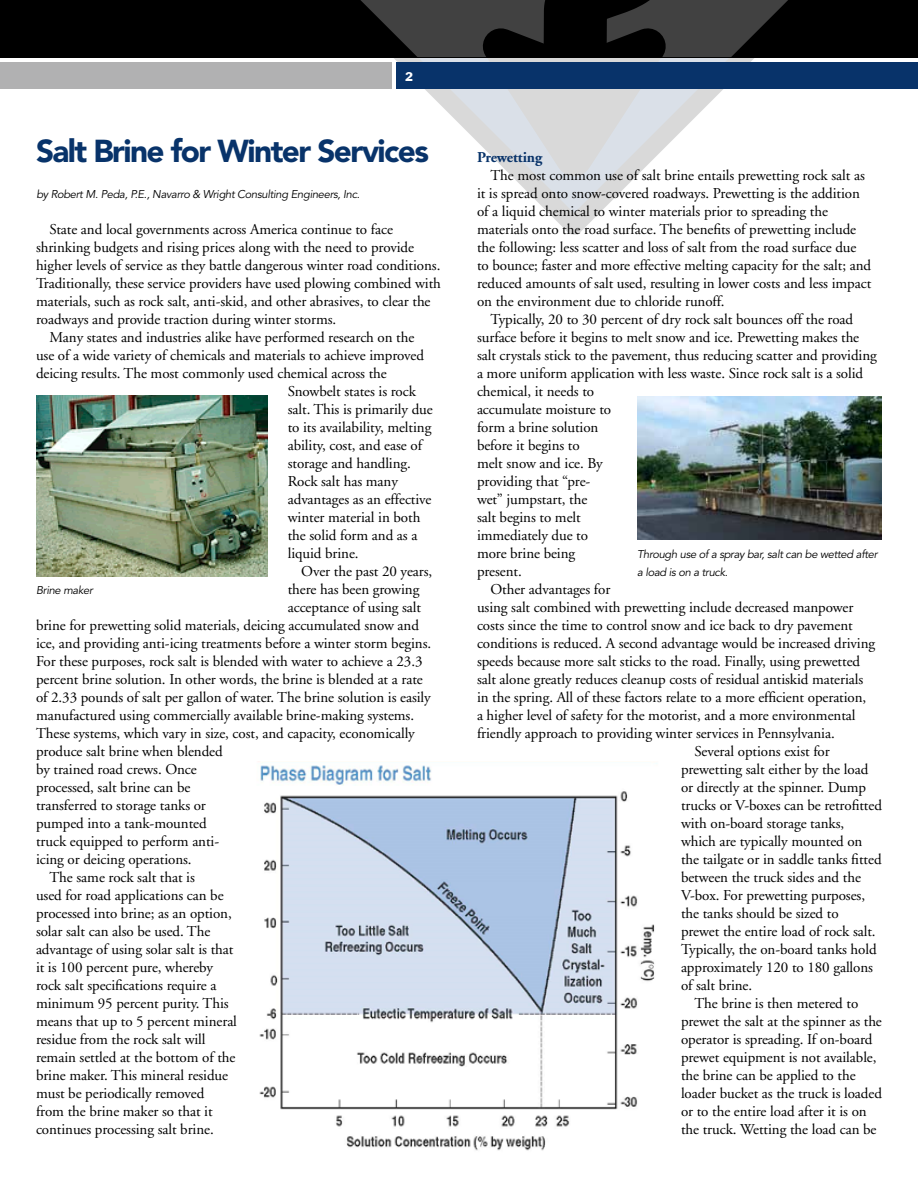
<style>
.page{position:relative;width:918px;height:1188px;background:#fff}
.page>*{position:absolute;margin:0;border:0;box-sizing:border-box;transform-origin:0 0}
.t1{font:900 31.5px "Avenir";letter-spacing:-.05em;color:#08336a}
.t2{font:15px/18px "Adobe Garamond";letter-spacing:-.005em;color:#000}
.t3{font:700 15px "Adobe Garamond";letter-spacing:-.005em;color:#08336a}
.t4{font:13.5px "Franklin Gothic EF";color:#fff}
.t5{font:italic 11.25px/18px "Avenir";letter-spacing:-.03em;color:#000}
</style>
<div class="page">
<svg style="left:544px;top:208px;width:60px;height:27px"></svg>
<svg style="left:495px;top:159px;width:158px;height:49px"></svg>
<div style="left:0;top:62px;width:392px;height:27px;background:#b1b1b2"></div>
<div style="left:0;top:0;width:918px;height:58px;background:#000"></div>
<div style="left:396px;top:62px;width:522px;height:27px;background:#08336a"></div>
<svg style="left:360px;top:0;width:428px;height:159px"></svg>
<img style="left:36px;top:396px;width:232px;height:180px">
<img style="left:259px;top:763px;width:398px;height:388px">
<img style="left:637px;top:396px;width:245px;height:144px">
<p class="t4" style="left:405px;top:68px;width:10px">2</p>
<h1 class="t1" style="left:36px;top:132px;width:394px">Salt Brine for Winter Services</h1>
<p class="t5" style="left:36px;top:185px;width:325px">by Robert M. Peda, P.E., Navarro &amp; Wright Consulting Engineers, Inc.</p>
<p class="t2" style="left:50px;top:221px;width:345px">State and local governments across America continue to face</p>
<p class="t2" style="left:36px;top:239px;width:380px">shrinking budgets and rising prices along with the need to provide</p>
<p class="t2" style="left:36px;top:257px;width:406px">higher levels of service as they battle dangerous winter road conditions.</p>
<p class="t2" style="left:36px;top:275px;width:407px">Traditionally, these service providers have used plowing combined with</p>
<p class="t2" style="left:36px;top:293px;width:396px">materials, such as rock salt, anti-skid, and other abrasives, to clear the</p>
<p class="t2" style="left:36px;top:311px;width:302px">roadways and provide traction during winter storms.</p>
<p class="t2" style="left:50px;top:329px;width:366px">Many states and industries alike have performed research on the</p>
<p class="t2" style="left:36px;top:347px;width:390px">use of a wide variety of chemicals and materials to achieve improved</p>
<p class="t2" style="left:36px;top:365px;width:352px">deicing results. The most commonly used chemical across the</p>
<p class="t2" style="left:288px;top:383px;width:130px">Snowbelt states is rock</p>
<p class="t2" style="left:288px;top:401px;width:147px">salt. This is primarily due</p>
<p class="t2" style="left:288px;top:419px;width:145px">to its availability, melting</p>
<p class="t2" style="left:288px;top:437px;width:136px">ability, cost, and ease of</p>
<p class="t2" style="left:288px;top:455px;width:125px">storage and handling.</p>
<p class="t2" style="left:288px;top:473px;width:112px">Rock salt has many</p>
<p class="t2" style="left:288px;top:491px;width:145px">advantages as an effective</p>
<p class="t2" style="left:288px;top:509px;width:134px">winter material in both</p>
<p class="t2" style="left:288px;top:527px;width:131px">the solid form and as a</p>
<p class="t2" style="left:288px;top:545px;width:72px">liquid brine.</p>
<p class="t2" style="left:301px;top:563px;width:133px">Over the past 20 years,</p>
<p class="t2" style="left:288px;top:581px;width:133px">there has been growing</p>
<p class="t2" style="left:288px;top:599px;width:135px">acceptance of using salt</p>
<p class="t2" style="left:36px;top:617px;width:384px">brine for prewetting solid materials, deicing accumulated snow and</p>
<p class="t2" style="left:36px;top:635px;width:397px">ice, and providing anti-icing treatments before a winter storm begins.</p>
<p class="t2" style="left:36px;top:653px;width:388px">For these purposes, rock salt is blended with water to achieve a 23.3</p>
<p class="t2" style="left:36px;top:671px;width:388px">percent brine solution. In other words, the brine is blended at a rate</p>
<p class="t2" style="left:36px;top:689px;width:396px">of 2.33 pounds of salt per gallon of water. The brine solution is easily</p>
<p class="t2" style="left:36px;top:707px;width:380px">manufactured using commercially available brine-making systems.</p>
<p class="t2" style="left:36px;top:725px;width:380px">These systems, which vary in size, cost, and capacity, economically</p>
<p class="t2" style="left:36px;top:743px;width:188px">produce salt brine when blended</p>
<p class="t2" style="left:36px;top:761px;width:162px">by trained road crews. Once</p>
<p class="t2" style="left:36px;top:779px;width:156px">processed, salt brine can be</p>
<p class="t2" style="left:36px;top:797px;width:171px">transferred to storage tanks or</p>
<p class="t2" style="left:36px;top:815px;width:172px">pumped into a tank-mounted</p>
<p class="t2" style="left:36px;top:833px;width:185px">truck equipped to perform anti-</p>
<p class="t2" style="left:36px;top:851px;width:157px">icing or deicing operations.</p>
<p class="t2" style="left:50px;top:869px;width:147px">The same rock salt that is</p>
<p class="t2" style="left:36px;top:887px;width:189px">used for road applications can be</p>
<p class="t2" style="left:36px;top:905px;width:197px">processed into brine; as an option,</p>
<p class="t2" style="left:36px;top:923px;width:176px">solar salt can also be used. The</p>
<p class="t2" style="left:36px;top:941px;width:199px">advantage of using solar salt is that</p>
<p class="t2" style="left:36px;top:959px;width:179px">it is 100 percent pure, whereby</p>
<p class="t2" style="left:36px;top:977px;width:182px">rock salt specifications require a</p>
<p class="t2" style="left:36px;top:995px;width:194px">minimum 95 percent purity. This</p>
<p class="t2" style="left:36px;top:1013px;width:203px">means that up to 5 percent mineral</p>
<p class="t2" style="left:36px;top:1031px;width:171px">residue from the rock salt will</p>
<p class="t2" style="left:36px;top:1049px;width:201px">remain settled at the bottom of the</p>
<p class="t2" style="left:36px;top:1067px;width:194px">brine maker. This mineral residue</p>
<p class="t2" style="left:36px;top:1085px;width:170px">must be periodically removed</p>
<p class="t2" style="left:36px;top:1103px;width:178px">from the brine maker so that it</p>
<p class="t2" style="left:36px;top:1121px;width:179px">continues processing salt brine.</p>
<p class="t5" style="left:36px;top:581px;width:58px">Brine maker</p>
<p class="t3" style="left:477px;top:149px;width:67px">Prewetting</p>
<p class="t2" style="left:477px;top:167px;width:396px;text-indent:14px">The most common use of salt brine entails prewetting rock salt as it is spread onto snow-covered roadways. Prewetting is the addition of a liquid chemical to winter materials prior to spreading the materials onto the road surface. The benefits of prewetting include the following: less scatter and loss of salt from the road surface due to bounce; faster and more effective melting capacity for the salt; and reduced amounts of salt used, resulting in lower costs and less impact on the environment due to chloride runoff.</p>
<p class="t2" style="left:490px;top:311px;width:364px">Typically, 20 to 30 percent of dry rock salt bounces off the road</p>
<p class="t2" style="left:477px;top:329px;width:384px">surface before it begins to melt snow and ice. Prewetting makes the</p>
<p class="t2" style="left:477px;top:347px;width:401px">salt crystals stick to the pavement, thus reducing scatter and providing</p>
<p class="t2" style="left:477px;top:365px;width:388px">a more uniform application with less waste. Since rock salt is a solid</p>
<p class="t2" style="left:477px;top:383px;width:119px">chemical, it needs to</p>
<p class="t2" style="left:477px;top:401px;width:136px">accumulate moisture to</p>
<p class="t2" style="left:477px;top:419px;width:123px">form a brine solution</p>
<p class="t2" style="left:477px;top:437px;width:104px">before it begins to</p>
<p class="t2" style="left:477px;top:455px;width:127px">melt snow and ice. By</p>
<p class="t2" style="left:477px;top:473px;width:115px">providing that “pre-</p>
<p class="t2" style="left:477px;top:491px;width:112px">wet” jumpstart, the</p>
<p class="t2" style="left:477px;top:509px;width:105px">salt begins to melt</p>
<p class="t2" style="left:477px;top:527px;width:113px">immediately due to</p>
<p class="t2" style="left:477px;top:545px;width:100px">more brine being</p>
<p class="t2" style="left:477px;top:563px;width:46px">present.</p>
<p class="t2" style="left:490px;top:581px;width:121px">Other advantages for</p>
<p class="t2" style="left:477px;top:599px;width:378px">using salt combined with prewetting include decreased manpower</p>
<p class="t2" style="left:477px;top:617px;width:377px">costs since the time to control snow and ice back to dry pavement</p>
<p class="t2" style="left:477px;top:635px;width:400px">conditions is reduced. A second advantage would be increased driving</p>
<p class="t2" style="left:477px;top:653px;width:385px">speeds because more salt sticks to the road. Finally, using prewetted</p>
<p class="t2" style="left:477px;top:671px;width:388px">salt alone greatly reduces cleanup costs of residual antiskid materials</p>
<p class="t2" style="left:477px;top:689px;width:391px">in the spring. All of these factors relate to a more efficient operation,</p>
<p class="t2" style="left:477px;top:707px;width:380px">a higher level of safety for the motorist, and a more environmental</p>
<p class="t2" style="left:477px;top:725px;width:359px">friendly approach to providing winter services in Pennsylvania.</p>
<p class="t2" style="left:694px;top:743px;width:137px">Several options exist for</p>
<p class="t2" style="left:681px;top:761px;width:189px">prewetting salt either by the load</p>
<p class="t2" style="left:681px;top:779px;width:187px">or directly at the spinner. Dump</p>
<p class="t2" style="left:681px;top:797px;width:202px">trucks or V-boxes can be retrofitted</p>
<p class="t2" style="left:681px;top:815px;width:165px">with on-board storage tanks,</p>
<p class="t2" style="left:681px;top:833px;width:183px">which are typically mounted on</p>
<p class="t2" style="left:681px;top:851px;width:202px">the tailgate or in saddle tanks fitted</p>
<p class="t2" style="left:681px;top:869px;width:181px">between the truck sides and the</p>
<p class="t2" style="left:681px;top:887px;width:186px">V-box. For prewetting purposes,</p>
<p class="t2" style="left:681px;top:905px;width:159px">the tanks should be sized to</p>
<p class="t2" style="left:681px;top:923px;width:196px">prewet the entire load of rock salt.</p>
<p class="t2" style="left:681px;top:941px;width:197px">Typically, the on-board tanks hold</p>
<p class="t2" style="left:681px;top:959px;width:194px">approximately 120 to 180 gallons</p>
<p class="t2" style="left:681px;top:977px;width:73px">of salt brine.</p>
<p class="t2" style="left:694px;top:995px;width:165px">The brine is then metered to</p>
<p class="t2" style="left:681px;top:1013px;width:202px">prewet the salt at the spinner as the</p>
<p class="t2" style="left:681px;top:1031px;width:193px">operator is spreading. If on-board</p>
<p class="t2" style="left:681px;top:1049px;width:197px">prewet equipment is not available,</p>
<p class="t2" style="left:681px;top:1067px;width:176px">the brine can be applied to the</p>
<p class="t2" style="left:681px;top:1085px;width:203px">loader bucket as the truck is loaded</p>
<p class="t2" style="left:681px;top:1103px;width:187px">or to the entire load after it is on</p>
<p class="t2" style="left:681px;top:1121px;width:197px">the truck. Wetting the load can be</p>
<p class="t5" style="left:637px;top:545px;width:242px">Through use of a spray bar, salt can be wetted after a load is on a truck.</p>
</div>
